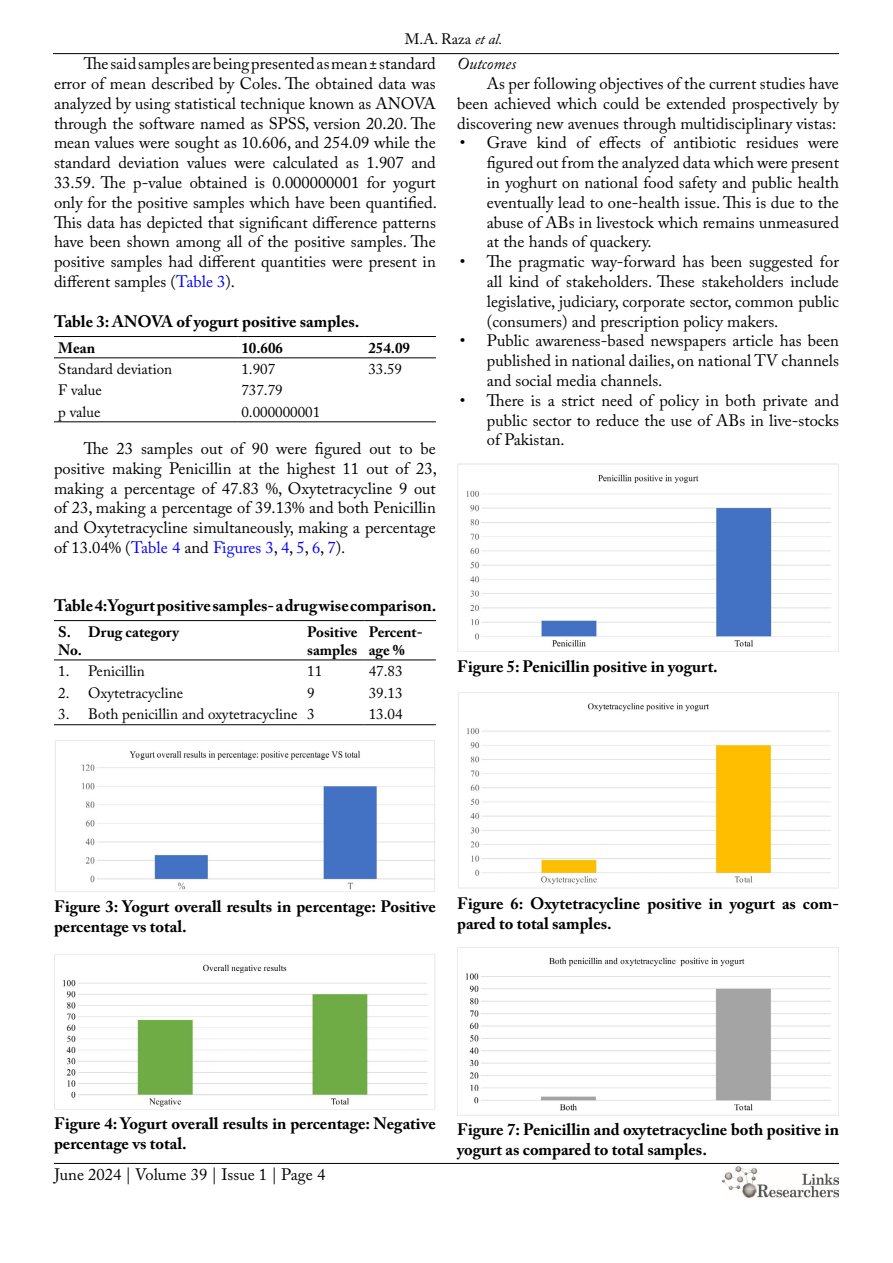
<style>
.page{position:relative;width:893px;height:1263px;background:#fff}
.page>*{position:absolute;margin:0;border:0;box-sizing:border-box;transform-origin:0 0}
.t1{font:16.5px/19.8px "Adobe Caslon Pro";color:#000;text-align:justify}
.t2{font:700 16.5px/19.8px "Adobe Caslon Pro";color:#000}
.t3{font:italic 16.5px "Adobe Caslon Pro";color:#000}
.t4{font:15px "Adobe Caslon Pro";color:#000}
.t5{font:700 15px/18px "Adobe Caslon Pro";color:#000}
.s1{font-style:italic}
.s2{color:#00f}
</style>
<div class="page">
<hr style="left:53px;top:53px;width:786px;height:1px;background:#000">
<hr style="left:54px;top:1163px;width:785px;height:1px;background:#000">
<img style="left:722px;top:1166px;width:117px;height:32px">
<hr style="left:54px;top:421px;width:183px;height:1px;background:#000">
<hr style="left:237px;top:421px;width:127px;height:1px;background:#000">
<hr style="left:364px;top:421px;width:72px;height:1px;background:#000">
<hr style="left:54px;top:336px;width:183px;height:1px;background:#000">
<hr style="left:237px;top:336px;width:127px;height:1px;background:#000">
<hr style="left:364px;top:336px;width:72px;height:1px;background:#000">
<hr style="left:54px;top:357px;width:183px;height:1px;background:#000">
<hr style="left:237px;top:357px;width:127px;height:1px;background:#000">
<hr style="left:364px;top:357px;width:72px;height:1px;background:#000">
<hr style="left:54px;top:724px;width:30px;height:1px;background:#000">
<hr style="left:84px;top:724px;width:219px;height:1px;background:#000">
<hr style="left:303px;top:724px;width:61px;height:1px;background:#000">
<hr style="left:364px;top:724px;width:72px;height:1px;background:#000">
<hr style="left:54px;top:620px;width:30px;height:1px;background:#000">
<hr style="left:84px;top:620px;width:219px;height:1px;background:#000">
<hr style="left:303px;top:620px;width:61px;height:1px;background:#000">
<hr style="left:364px;top:620px;width:72px;height:1px;background:#000">
<hr style="left:54px;top:659px;width:30px;height:1px;background:#000">
<hr style="left:84px;top:659px;width:219px;height:1px;background:#000">
<hr style="left:303px;top:659px;width:61px;height:1px;background:#000">
<hr style="left:364px;top:659px;width:72px;height:1px;background:#000">
<img style="left:55px;top:740px;width:380px;height:152px">
<img style="left:54px;top:954px;width:381px;height:155px">
<img style="left:457px;top:463px;width:382px;height:189px">
<img style="left:458px;top:692px;width:381px;height:197px">
<img style="left:457px;top:947px;width:382px;height:168px">
<p class="t4" style="left:405px;top:31px;width:99px">M.A. Raza <span class="s1">et al.</span></p>
<p class="t1" style="left:54px;top:54px;width:384px;text-indent:30px">The said samples are being presented as mean ± standard error of mean described by Coles. The obtained data was analyzed by using statistical technique known as ANOVA through the software named as SPSS, version 20.20. The mean values were sought as 10.606, and 254.09 while the standard deviation values were calculated as 1.907 and 33.59. The p-value obtained is 0.000000001 for yogurt only for the positive samples which have been quantified.<br>This data has depicted that significant difference patterns have been shown among all of the positive samples. The positive samples had different quantities were present in different samples (<span class="s2">Table 3</span>).</p>
<p class="t2" style="left:54px;top:311px;width:307px">Table 3: ANOVA of yogurt positive samples.</p>
<p class="t5" style="left:58px;top:338px;width:38px">Mean</p>
<p class="t5" style="left:241px;top:338px;width:43px">10.606</p>
<p class="t5" style="left:368px;top:338px;width:43px">254.09</p>
<p class="t4" style="left:58px;top:360px;width:115px">Standard deviation</p>
<p class="t4" style="left:241px;top:360px;width:35px">1.907</p>
<p class="t4" style="left:368px;top:360px;width:35px">33.59</p>
<p class="t4" style="left:58px;top:381px;width:45px">F value</p>
<p class="t4" style="left:241px;top:381px;width:43px">737.79</p>
<p class="t4" style="left:58px;top:403px;width:44px">p value</p>
<p class="t4" style="left:241px;top:403px;width:80px">0.000000001</p>
<p class="t1" style="left:54px;top:438px;width:384px;text-indent:30px">The 23 samples out of 90 were figured out to be positive making Penicillin at the highest 11 out of 23, making a percentage of 47.83 %, Oxytetracycline 9 out of 23, making a percentage of 39.13% and both Penicillin and Oxytetracycline simultaneously, making a percentage of 13.04% (<span class="s2">Table 4</span> and <span class="s2">Figures 3</span>, <span class="s2">4</span>, <span class="s2">5</span>, <span class="s2">6</span>, <span class="s2">7</span>).</p>
<p class="t2" style="left:54px;top:595px;width:384px">Table 4: Yogurt positive samples- a drug wise comparison.</p>
<p class="t5" style="left:58px;top:623px;width:25px">S.<br>No.</p>
<p class="t5" style="left:88px;top:623px;width:92px">Drug category</p>
<p class="t5" style="left:307px;top:623px;width:52px">Positive samples</p>
<p class="t5" style="left:369px;top:623px;width:55px">Percent&shy;age %</p>
<p class="t4" style="left:58px;top:662px;width:88px">1. Penicillin</p>
<p class="t4" style="left:307px;top:662px;width:16px">11</p>
<p class="t4" style="left:369px;top:662px;width:35px">47.83</p>
<p class="t4" style="left:58px;top:684px;width:126px">2. Oxytetracycline</p>
<p class="t4" style="left:307px;top:684px;width:9px">9</p>
<p class="t4" style="left:369px;top:684px;width:35px">39.13</p>
<p class="t4" style="left:58px;top:705px;width:258px">3. Both penicillin and oxytetracycline 3</p>
<p class="t4" style="left:369px;top:705px;width:35px">13.04</p>
<p class="t3" style="left:457px;top:54px;width:61px">Outcomes</p>
<p class="t1" style="left:457px;top:73px;width:383px;text-indent:30px">As per following objectives of the current studies have been achieved which could be extended prospectively by discovering new avenues through multidisciplinary vistas:</p>
<p class="t1" style="left:487px;top:133px;width:354px;text-indent:-27px">• Grave kind of effects of antibiotic residues were figured out from the analyzed data which were present in yoghurt on national food safety and public health eventually lead to one-health issue. This is due to the abuse of ABs in livestock which remains unmeasured at the hands of quackery.</p>
<p class="t1" style="left:487px;top:252px;width:354px;text-indent:-27px">• The pragmatic way-forward has been suggested for all kind of stakeholders. These stakeholders include legislative, judiciary, corporate sector, common public (consumers) and prescription policy makers.</p>
<p class="t1" style="left:487px;top:331px;width:354px;text-indent:-27px">• Public awareness-based newspapers article has been published in national dailies, on national TV channels and social media channels.</p>
<p class="t1" style="left:487px;top:390px;width:354px;text-indent:-27px">• There is a strict need of policy in both private and public sector to reduce the use of ABs in live-stocks of Pakistan.</p>
<p class="t2" style="left:457px;top:656px;width:262px">Figure 5: Penicillin positive in yogurt.</p>
<p class="t2" style="left:54px;top:897px;width:383px">Figure 3: Yogurt overall results in percentage: Positive percentage vs total.</p>
<p class="t2" style="left:457px;top:893px;width:383px">Figure 6: Oxytetracycline positive in yogurt as com&shy;pared to total samples.</p>
<p class="t2" style="left:54px;top:1114px;width:383px">Figure 4: Yogurt overall results in percentage: Negative percentage vs total.</p>
<p class="t1" style="left:54px;top:1164px;width:272px">June 2024 | Volume 39 | Issue 1 | Page 4</p>
<p class="t2" style="left:457px;top:1120px;width:383px">Figure 7: Penicillin and oxytetracycline both positive in yogurt as compared to total samples.</p>
</div>
